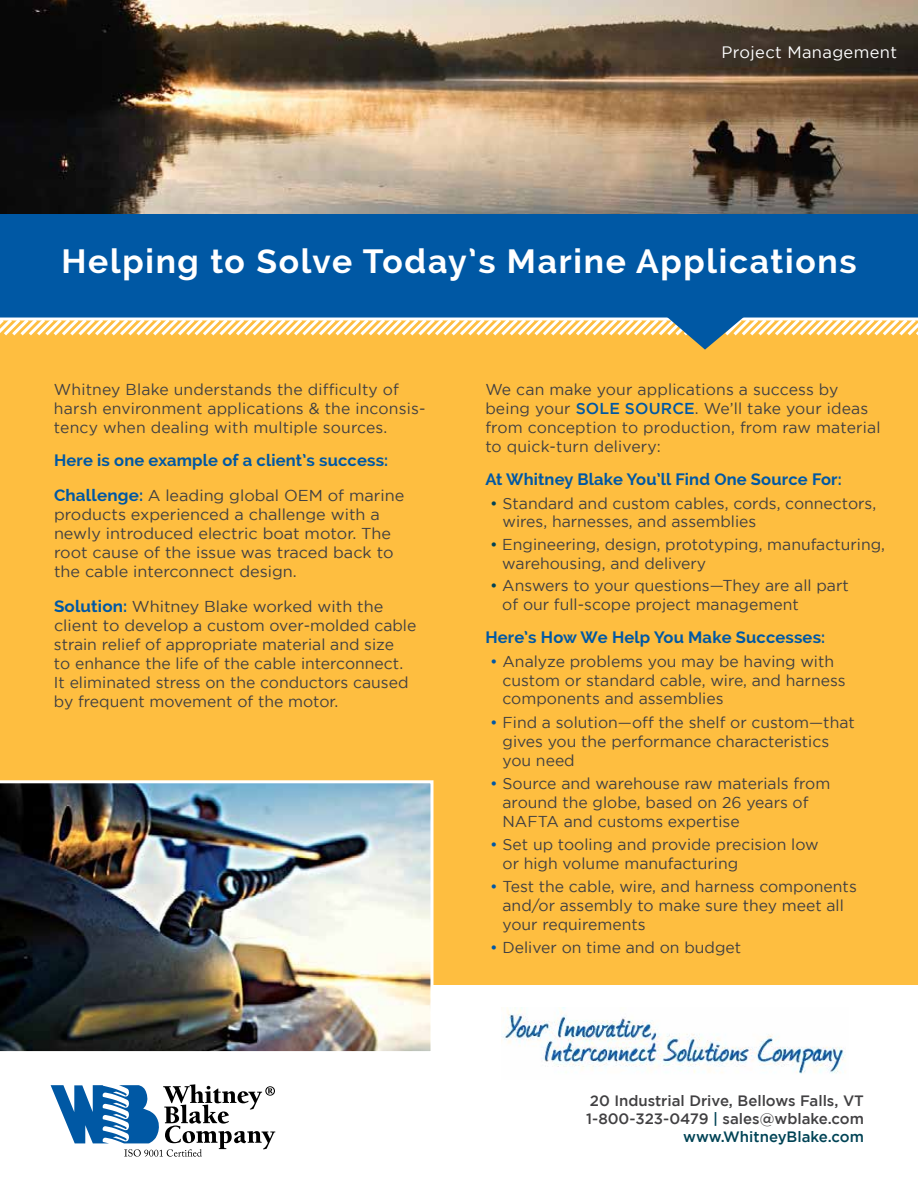
<style>
.page{position:relative;width:918px;height:1188px;background:#fff}
.page>*{position:absolute;margin:0;border:0;box-sizing:border-box;transform-origin:0 0}
.t1{font:700 33.6px "Raleway";letter-spacing:.05em;color:#fff}
.t2{font:700 16.5px "Raleway";letter-spacing:.01em;color:#0058a4}
.t3{font:16.5px "Gotham";letter-spacing:.02em;color:#fff}
.t4{font:15.75px/18.9px "Gotham";color:#414042}
.t5{font:500 15px/18px "Gotham";color:#414042;text-align:right}
.s1{font-family:"Raleway";font-weight:700;font-size:16.5px;color:#0058a4}
.s2{font-weight:500;color:#0058a4}
.s3{color:#004355}
.s4{color:#0058a4}
</style>
<div class="page">
<div style="left:0;top:314px;width:918px;height:671px;background:#febe40"></div>
<div style="left:0;top:213px;width:918px;height:97px;background:#0058a4"></div>
<svg style="left:51px;top:1084px;width:224px;height:73px"></svg>
<img style="left:501px;top:1007px;width:344px;height:67px">
<img style="left:0;top:780px;width:434px;height:272px">
<img style="left:0;top:0;width:918px;height:213px">
<svg style="left:0;top:310px;width:918px;height:40px"></svg>
<p class="t3" style="left:722px;top:43px;width:177px">Project Management</p>
<h1 class="t1" style="left:62px;top:242px;width:796px">Helping to Solve Today’s Marine Applications</h1>
<p class="t4" style="left:54px;top:380px;width:373px">Whitney Blake understands the difficulty of harsh environment applications &amp; the inconsis&shy;tency when dealing with multiple sources.</p>
<p class="t2" style="left:54px;top:451px;width:336px">Here is one example of a client’s success:</p>
<p class="t4" style="left:54px;top:486px;width:352px"><span class="s1">Challenge:</span> A leading global OEM of marine products experienced a challenge with a newly introduced electric boat motor. The root cause of the issue was traced back to the cable interconnect design.</p>
<p class="t4" style="left:54px;top:597px;width:364px"><span class="s1">Solution:</span> Whitney Blake worked with the client to develop a custom over-molded cable strain relief of appropriate material and size<br>to enhance the life of the cable interconnect.<br>It eliminated stress on the conductors caused by frequent movement of the motor.</p>
<p class="t4" style="left:485px;top:380px;width:397px">We can make your applications a success by being your <span class="s2">SOLE SOURCE</span>. We’ll take your ideas from conception to production, from raw material to quick-turn delivery:</p>
<p class="t2" style="left:485px;top:470px;width:358px">At Whitney Blake You’ll Find One Source For:</p>
<p class="t4" style="left:503px;top:493px;width:375px;text-indent:-12px"><span class="s3">•</span> Standard and custom cables, cords, connectors, wires, harnesses, and assemblies</p>
<p class="t4" style="left:502px;top:535px;width:384px;text-indent:-12px"><span class="s3">•</span> Engineering, design, prototyping, manufacturing, warehousing, and delivery</p>
<p class="t4" style="left:502px;top:576px;width:348px;text-indent:-12px"><span class="s3">•</span> Answers to your questions—They are all part of our full-scope project management</p>
<p class="t2" style="left:485px;top:628px;width:341px">Here’s How We Help You Make Successes:</p>
<p class="t4" style="left:503px;top:651px;width:345px;text-indent:-12px"><span class="s4">•</span> Analyze problems you may be having with custom or standard cable, wire, and harness components and assemblies</p>
<p class="t4" style="left:503px;top:712px;width:354px;text-indent:-12px"><span class="s4">•</span> Find a solution—off the shelf or custom—that gives you the performance characteristics you need</p>
<p class="t4" style="left:503px;top:774px;width:329px;text-indent:-12px"><span class="s4">•</span> Source and warehouse raw materials from around the globe, based on 26 years of<br>NAFTA and customs expertise</p>
<p class="t4" style="left:503px;top:835px;width:318px;text-indent:-12px"><span class="s4">•</span> Set up tooling and provide precision low or high volume manufacturing</p>
<p class="t4" style="left:503px;top:877px;width:356px;text-indent:-12px"><span class="s4">•</span> Test the cable, wire, and harness components and/or assembly to make sure they meet all your requirements</p>
<p class="t4" style="left:490px;top:938px;width:252px"><span class="s4">•</span> Deliver on time and on budget</p>
<p class="t5" style="left:586px;top:1092px;width:279px">20 Industrial Drive, Bellows Falls, VT<br>1-800-323-0479 <span class="s3">|</span> sales@wblake.com <span class="s3">www.WhitneyBlake.com</span></p>
</div>
